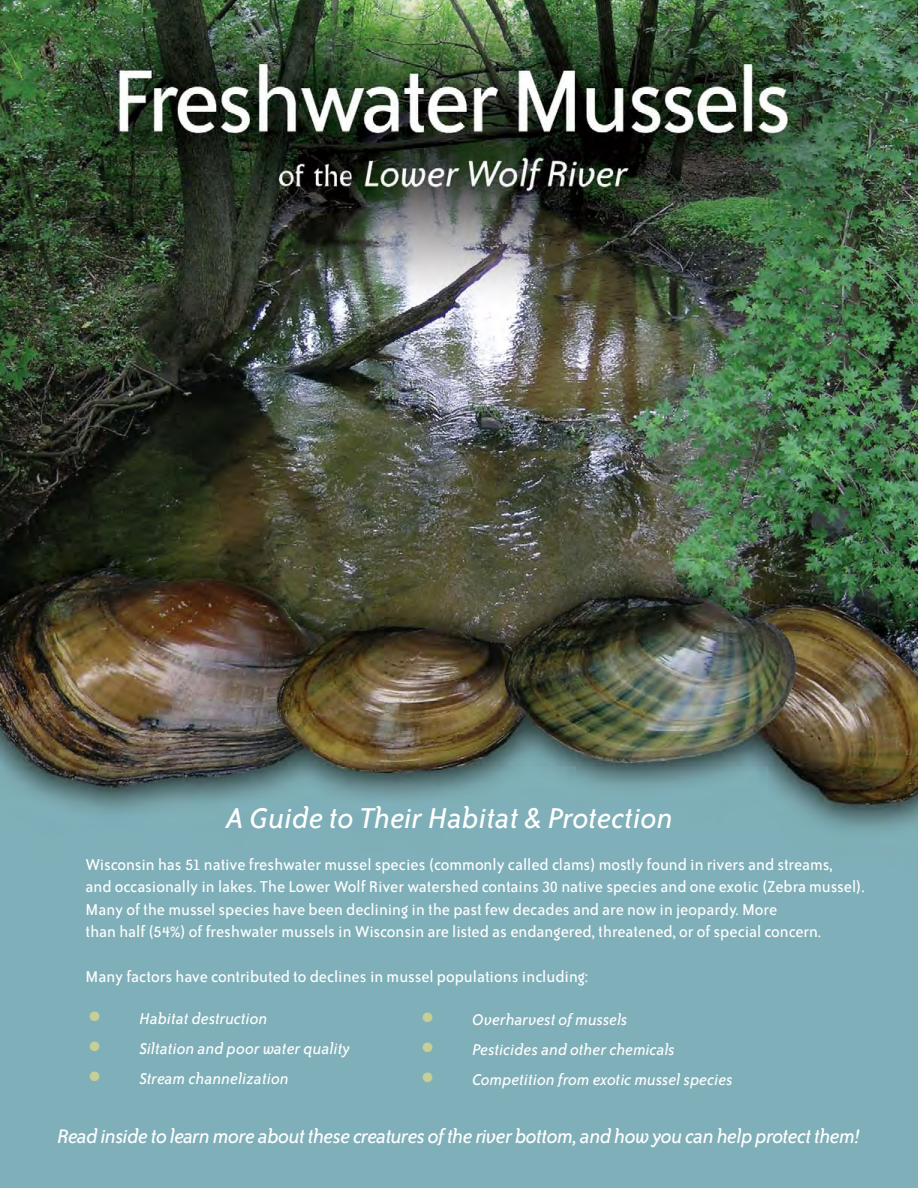
<style>
.page{position:relative;width:918px;height:1188px;background:#fff}
.page>*{position:absolute;margin:0;border:0;box-sizing:border-box;transform-origin:0 0}
.t1{font:italic 33px "Bailey Sans ITC";color:#fff}
.t2{font:italic 22.5px "Bailey Sans ITC";letter-spacing:-.025em;color:#fff}
.t3{font:18px/22.5px "Bailey Sans ITC";color:#fff}
.t4{font:italic 18px "Bailey Sans ITC";color:#fff}
.s1{font-family:"Albertus";font-size:39px;color:#c6cf98}
</style>
<div class="page">
<img style="left:0;top:0;width:918px;height:1188px">
<h1 class="t1" style="left:227px;top:800px;width:448px">A Guide to Their Habitat &amp; Protection</h1>
<p class="t3" style="left:86px;top:853px;width:781px">Wisconsin has 51 native freshwater mussel species (commonly called clams) mostly found in rivers and streams,<br>and occasionally in lakes. The Lower Wolf River watershed contains 30 native species and one exotic (Zebra mussel).<br>Many of the mussel species have been declining in the past few decades and are now in jeopardy. More<br>than half (54%) of freshwater mussels in Wisconsin are listed as endangered, threatened, or of special concern.</p>
<p class="t3" style="left:86px;top:966px;width:504px">Many factors have contributed to declines in mussel populations including:</p>
<p class="t4" style="left:86px;top:1009px;width:184px"><span class="s1">•</span> Habitat destruction</p>
<p class="t4" style="left:86px;top:1039px;width:266px"><span class="s1">•</span> Siltation and poor water quality</p>
<p class="t4" style="left:86px;top:1069px;width:205px"><span class="s1">•</span> Stream channelization</p>
<p class="t4" style="left:418px;top:1010px;width:211px"><span class="s1">•</span> Overharvest of mussels</p>
<p class="t4" style="left:418px;top:1040px;width:258px"><span class="s1">•</span> Pesticides and other chemicals</p>
<p class="t4" style="left:418px;top:1070px;width:316px"><span class="s1">•</span> Competition from exotic mussel species</p>
<p class="t2" style="left:58px;top:1124px;width:804px">Read inside to learn more about these creatures of the river bottom, and how you can help protect them!</p>
</div>
